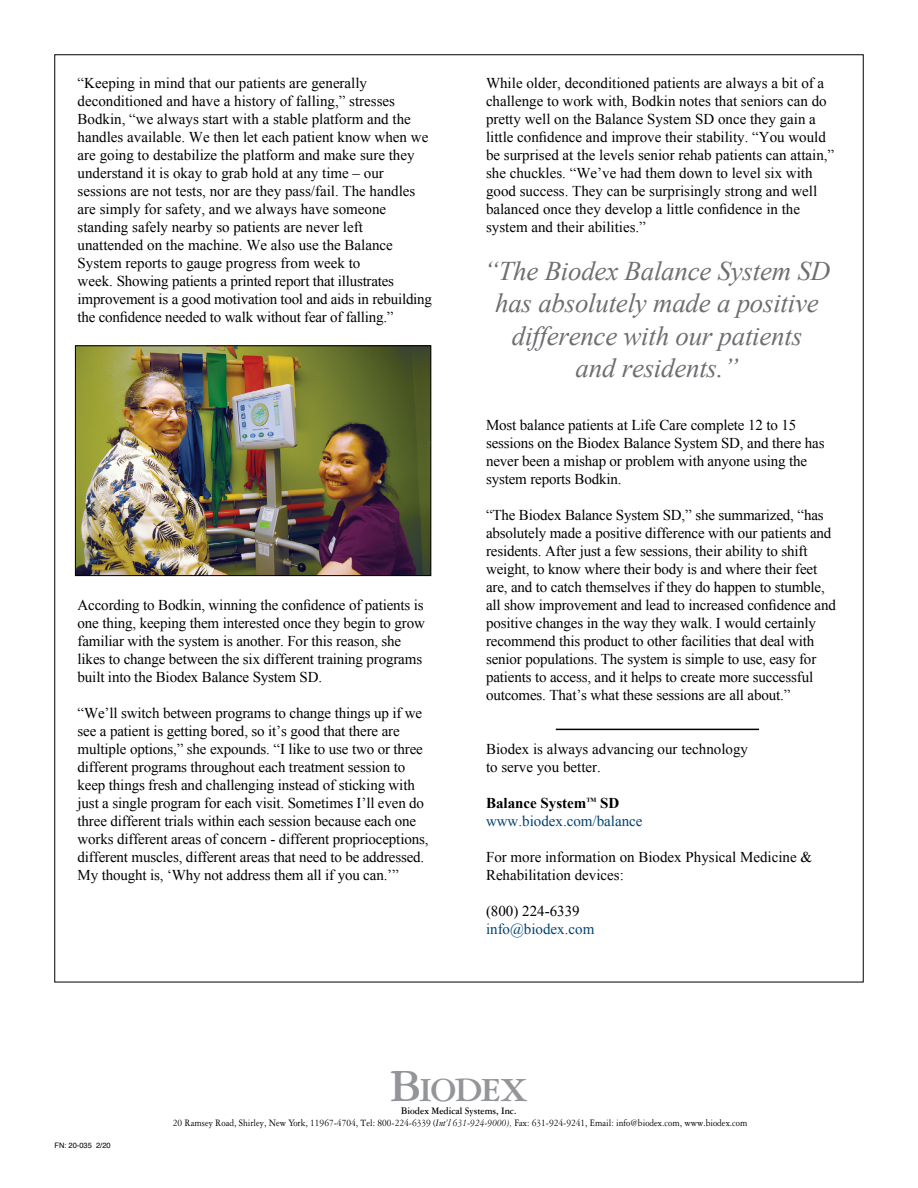
<style>
.page{position:relative;width:918px;height:1188px;background:#fff}
.page>*{position:absolute;margin:0;border:0;box-sizing:border-box;transform-origin:0 0}
.t1{font:700 48px "Garamond Three";color:#939598}
.t2{font:700 36px "Garamond Three";letter-spacing:-.05em;color:#939598}
.t3{font:italic 27px/32.4px "Times New Roman";letter-spacing:-.01em;color:#6d6e71;text-align:center}
.t4{font:15px/18px "Times New Roman";letter-spacing:-.01em;color:#000}
.t5{font:15px "Times New Roman";color:#004270}
.t6{font:700 15px "Times New Roman";color:#000}
.t7{font:10.5px "Garamond Three";color:#000;scale:.9 1}
.t8{font:700 10.5px "Garamond Three";color:#000;scale:.9 1}
.t9{font:7.5px "Helvetica";color:#000}
.t10{font:700 6.3px "Times New Roman";color:#000}
.s1{font-style:italic}
</style>
<div class="page">
<hr style="left:556px;top:729px;width:203px;height:1px;background:#000">
<img style="left:77px;top:347px;width:352px;height:227px">
<div style="left:75px;top:345px;width:356px;height:231px;border:1px solid #000"></div>
<p class="t4" style="left:78px;top:74px;width:356px">“Keeping in mind that our patients are generally deconditioned and have a history of falling,” stresses Bodkin, “we always start with a stable platform and the handles available. We then let each patient know when we are going to destabilize the platform and make sure they understand it is okay to grab hold at any time – our sessions are not tests, nor are they pass/fail. The handles are simply for safety, and we always have someone standing safely nearby so patients are never left unattended on the machine. We also use the Balance System reports to gauge progress from week to<br>week. Showing patients a printed report that illustrates improvement is a good motivation tool and aids in rebuilding the confidence needed to walk without fear of falling.”</p>
<p class="t4" style="left:78px;top:596px;width:349px">According to Bodkin, winning the confidence of patients is one thing, keeping them interested once they begin to grow familiar with the system is another. For this reason, she likes to change between the six different training programs built into the Biodex Balance System SD.</p>
<p class="t4" style="left:78px;top:704px;width:352px">“We’ll switch between programs to change things up if we see a patient is getting bored, so it’s good that there are multiple options,” she expounds. “I like to use two or three different programs throughout each treatment session to keep things fresh and challenging instead of sticking with just a single program for each visit. Sometimes I’ll even do three different trials within each session because each one works different areas of concern - different proprioceptions, different muscles, different areas that need to be addressed.<br>My thought is, ‘Why not address them all if you can.’”</p>
<p class="t4" style="left:486px;top:74px;width:350px">While older, deconditioned patients are always a bit of a challenge to work with, Bodkin notes that seniors can do pretty well on the Balance System SD once they gain a little confidence and improve their stability. “You would be surprised at the levels senior rehab patients can attain,” she chuckles. “We’ve had them down to level six with good success. They can be surprisingly strong and well balanced once they develop a little confidence in the system and their abilities.”</p>
<p class="t3" style="left:484px;top:254px;width:348px">“The Biodex Balance System SD has absolutely made a positive difference with our patients<br>and residents.”</p>
<p class="t4" style="left:486px;top:416px;width:340px">Most balance patients at Life Care complete 12 to 15 sessions on the Biodex Balance System SD, and there has never been a mishap or problem with anyone using the system reports Bodkin.</p>
<p class="t4" style="left:486px;top:506px;width:352px">“The Biodex Balance System SD,” she summarized, “has absolutely made a positive difference with our patients and residents. After just a few sessions, their ability to shift weight, to know where their body is and where their feet are, and to catch themselves if they do happen to stumble, all show improvement and lead to increased confidence and positive changes in the way they walk. I would certainly recommend this product to other facilities that deal with senior populations. The system is simple to use, easy for patients to access, and it helps to create more successful outcomes. That’s what these sessions are all about.”</p>
<p class="t4" style="left:486px;top:740px;width:264px">Biodex is always advancing our technology to serve you better.</p>
<p class="t6" style="left:486px;top:793px;width:102px">Balance System</p>
<p class="t10" style="left:586px;top:795px;width:12px">TM</p>
<p class="t6" style="left:600px;top:793px;width:21px">SD</p>
<p class="t5" style="left:486px;top:811px;width:158px">www.biodex.com/balance</p>
<p class="t4" style="left:486px;top:848px;width:328px">For more information on Biodex Physical Medicine &amp;<br>Rehabilitation devices:</p>
<p class="t4" style="left:486px;top:902px;width:95px">(800) 224-6339</p>
<p class="t5" style="left:486px;top:919px;width:110px">info@biodex.com</p>
<p class="t9" style="left:54px;top:1140px;width:58px">FN: 20-035 2/20</p>
<p class="t1" style="left:390px;top:1060px;width:34px">B</p>
<p class="t8" style="left:401px;top:1105px;width:130px">Biodex Medical Systems, Inc.</p>
<p class="t2" style="left:419px;top:1071px;width:111px">IODEX</p>
<p class="t7" style="left:173px;top:1118px;width:640px">20 Ramsey Road, Shirley, New York, 11967-4704, Tel: 800-224-6339 (<span class="s1">Int’l 631-924-9000),</span> Fax: 631-924-9241, Email: info@biodex.com, www.biodex.com</p>
</div>
